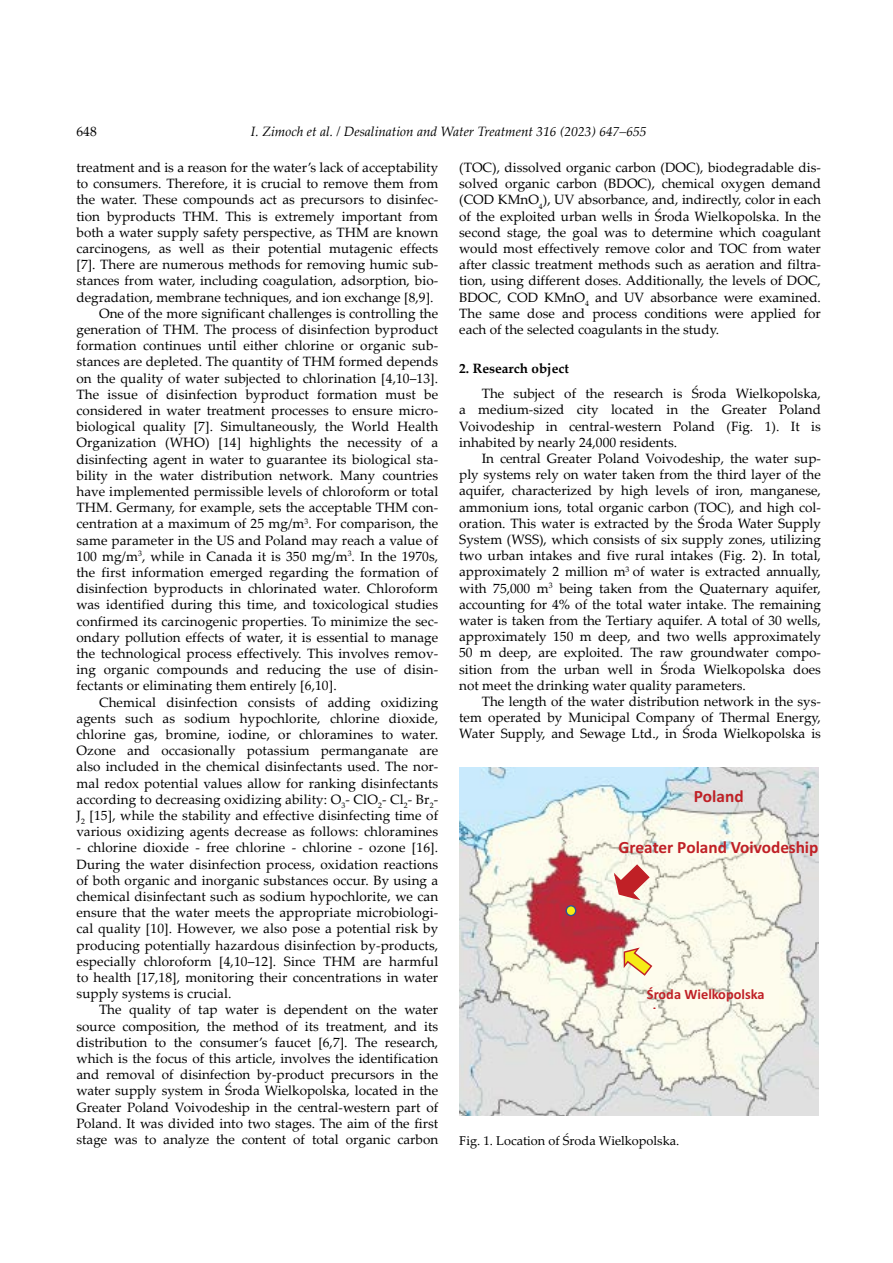
<style>
.page{position:relative;width:893px;height:1263px;background:#fff}
.page>*{position:absolute;margin:0;border:0;box-sizing:border-box;transform-origin:0 0}
.t1{font:700 17.25px "Calibri";color:#c02026}
.t2{font:700 14.4px/18.9px "Calibri";color:#c02026}
.t3{font:13.5px/16.2px "Palatino Linotype";letter-spacing:.005em;color:#000;text-align:justify}
.t4{font:italic 13.5px "Palatino Linotype";color:#000}
.t5{font:700 13.5px "Palatino Linotype";color:#000}
.t6{font:12.75px "Palatino Linotype";color:#000}
</style>
<div class="page">
<img style="left:460px;top:767px;width:358px;height:349px">
<svg style="left:614px;top:864px;width:36px;height:36px"></svg>
<svg style="left:565px;top:905px;width:11px;height:11px"></svg>
<svg style="left:624px;top:947px;width:28px;height:29px"></svg>
<p class="t3" style="left:77px;top:123px;width:22px">648</p>
<p class="t4" style="left:251px;top:122px;width:397px">I. Zimoch et al. / Desalination and Water Treatment 316 (2023) 647–655</p>
<p class="t3" style="left:76px;top:159px;width:363px">treatment and is a reason for the water’s lack of acceptability</p>
<p class="t3" style="left:76px;top:175px;width:363px">to consumers. Therefore, it is crucial to remove them from</p>
<p class="t3" style="left:76px;top:191px;width:363px">the water. These compounds act as precursors to disinfec-</p>
<p class="t3" style="left:76px;top:207px;width:363px">tion byproducts THM. This is extremely important from</p>
<p class="t3" style="left:76px;top:223px;width:363px">both a water supply safety perspective, as THM are known</p>
<p class="t3" style="left:76px;top:240px;width:363px">carcinogens, as well as their potential mutagenic effects</p>
<p class="t3" style="left:76px;top:256px;width:363px">[7]. There are numerous methods for removing humic sub-</p>
<p class="t3" style="left:76px;top:272px;width:363px">stances from water, including coagulation, adsorption, bio-</p>
<p class="t3" style="left:76px;top:288px;width:359px">degradation, membrane techniques, and ion exchange [8,9].</p>
<p class="t3" style="left:99px;top:304px;width:341px">One of the more significant challenges is controlling the</p>
<p class="t3" style="left:76px;top:321px;width:363px">generation of THM. The process of disinfection byproduct</p>
<p class="t3" style="left:76px;top:337px;width:363px">formation continues until either chlorine or organic sub-</p>
<p class="t3" style="left:76px;top:353px;width:363px">stances are depleted. The quantity of THM formed depends</p>
<p class="t3" style="left:76px;top:369px;width:363px">on the quality of water subjected to chlorination [4,10–13].</p>
<p class="t3" style="left:76px;top:385px;width:363px">The issue of disinfection byproduct formation must be</p>
<p class="t3" style="left:76px;top:402px;width:363px">considered in water treatment processes to ensure micro-</p>
<p class="t3" style="left:76px;top:418px;width:363px">biological quality [7]. Simultaneously, the World Health</p>
<p class="t3" style="left:76px;top:434px;width:363px">Organization (WHO) [14] highlights the necessity of a</p>
<p class="t3" style="left:76px;top:450px;width:363px">disinfecting agent in water to guarantee its biological sta-</p>
<p class="t3" style="left:76px;top:466px;width:363px">bility in the water distribution network. Many countries</p>
<p class="t3" style="left:76px;top:483px;width:363px">have implemented permissible levels of chloroform or total</p>
<p class="t3" style="left:76px;top:499px;width:363px">THM. Germany, for example, sets the acceptable THM con-</p>
<p class="t3" style="left:76px;top:515px;width:363px">centration at a maximum of 25 mg/m<sup>3</sup>. For comparison, the</p>
<p class="t3" style="left:76px;top:531px;width:363px">same parameter in the US and Poland may reach a value of</p>
<p class="t3" style="left:76px;top:547px;width:363px">100 mg/m<sup>3</sup>, while in Canada it is 350 mg/m<sup>3</sup>. In the 1970s,</p>
<p class="t3" style="left:76px;top:564px;width:363px">the first information emerged regarding the formation of</p>
<p class="t3" style="left:76px;top:580px;width:363px">disinfection byproducts in chlorinated water. Chloroform</p>
<p class="t3" style="left:76px;top:596px;width:363px">was identified during this time, and toxicological studies</p>
<p class="t3" style="left:76px;top:612px;width:363px">confirmed its carcinogenic properties. To minimize the sec-</p>
<p class="t3" style="left:76px;top:628px;width:363px">ondary pollution effects of water, it is essential to manage</p>
<p class="t3" style="left:76px;top:645px;width:363px">the technological process effectively. This involves remov-</p>
<p class="t3" style="left:76px;top:661px;width:363px">ing organic compounds and reducing the use of disin-</p>
<p class="t3" style="left:76px;top:677px;width:262px">fectants or eliminating them entirely [6,10].</p>
<p class="t3" style="left:99px;top:693px;width:341px">Chemical disinfection consists of adding oxidizing</p>
<p class="t3" style="left:76px;top:709px;width:363px">agents such as sodium hypochlorite, chlorine dioxide,</p>
<p class="t3" style="left:76px;top:726px;width:363px">chlorine gas, bromine, iodine, or chloramines to water.</p>
<p class="t3" style="left:76px;top:742px;width:363px">Ozone and occasionally potassium permanganate are</p>
<p class="t3" style="left:76px;top:758px;width:363px">also included in the chemical disinfectants used. The nor-</p>
<p class="t3" style="left:76px;top:774px;width:363px">mal redox potential values allow for ranking disinfectants</p>
<p class="t3" style="left:76px;top:790px;width:363px">according to decreasing oxidizing ability: O<sub>3</sub>- ClO<sub>2</sub>- Cl<sub>2</sub>- Br<sub>2</sub>-</p>
<p class="t3" style="left:77px;top:807px;width:363px">J<sub>2</sub> [15], while the stability and effective disinfecting time of</p>
<p class="t3" style="left:77px;top:823px;width:363px">various oxidizing agents decrease as follows: chloramines</p>
<p class="t3" style="left:77px;top:839px;width:363px">- chlorine dioxide - free chlorine - chlorine - ozone [16].<br>During the water disinfection process, oxidation reactions of both organic and inorganic substances occur. By using a chemical disinfectant such as sodium hypochlorite, we can ensure that the water meets the appropriate microbiologi&shy;cal quality [10]. However, we also pose a potential risk by producing potentially hazardous disinfection by-products, especially chloroform [4,10–12]. Since THM are harmful to health [17,18], monitoring their concentrations in water supply systems is crucial.</p>
<p class="t3" style="left:77px;top:1001px;width:363px;text-indent:23px">The quality of tap water is dependent on the water source composition, the method of its treatment, and its distribution to the consumer’s faucet [6,7]. The research, which is the focus of this article, involves the identification and removal of disinfection by-product precursors in the water supply system in Środa Wielkopolska, located in the Greater Poland Voivodeship in the central-western part of Poland. It was divided into two stages. The aim of the first stage was to analyze the content of total organic carbon</p>
<p class="t3" style="left:459px;top:159px;width:363px">(TOC), dissolved organic carbon (DOC), biodegradable dis&shy;solved organic carbon (BDOC), chemical oxygen demand (COD KMnO<sub>4</sub>), UV absorbance, and, indirectly, color in each of the exploited urban wells in Środa Wielkopolska. In the second stage, the goal was to determine which coagulant would most effectively remove color and TOC from water after classic treatment methods such as aeration and filtra&shy;tion, using different doses. Additionally, the levels of DOC, BDOC, COD KMnO<sub>4</sub> and UV absorbance were examined.<br>The same dose and process conditions were applied for each of the selected coagulants in the study.</p>
<p class="t5" style="left:459px;top:359px;width:111px">2. Research object</p>
<p class="t3" style="left:459px;top:385px;width:363px;text-indent:23px">The subject of the research is Środa Wielkopolska, a medium-sized city located in the Greater Poland Voivodeship in central-western Poland (Fig. 1). It is inhabited by nearly 24,000 residents.</p>
<p class="t3" style="left:459px;top:450px;width:363px;text-indent:23px">In central Greater Poland Voivodeship, the water sup&shy;ply systems rely on water taken from the third layer of the aquifer, characterized by high levels of iron, manganese, ammonium ions, total organic carbon (TOC), and high col&shy;oration. This water is extracted by the Środa Water Supply System (WSS), which consists of six supply zones, utilizing two urban intakes and five rural intakes (Fig. 2). In total, approximately 2 million m<sup>3</sup> of water is extracted annually, with 75,000 m<sup>3</sup> being taken from the Quaternary aquifer, accounting for 4% of the total water intake. The remaining water is taken from the Tertiary aquifer. A total of 30 wells, approximately 150 m deep, and two wells approximately 50 m deep, are exploited. The raw groundwater compo&shy;sition from the urban well in Środa Wielkopolska does not meet the drinking water quality parameters.</p>
<p class="t3" style="left:459px;top:693px;width:363px;text-indent:23px">The length of the water distribution network in the sys&shy;tem operated by Municipal Company of Thermal Energy, Water Supply, and Sewage Ltd., in Środa Wielkopolska is</p>
<p class="t1" style="left:694px;top:784px;width:51px">Poland</p>
<p class="t1" style="left:619px;top:835px;width:201px">Greater Poland Voivodeship</p>
<p class="t2" style="left:653px;top:984px;width:113px;text-indent:-6px">Środa Wielkopolska i</p>
<p class="t6" style="left:459px;top:1131px;width:222px">Fig. 1. Location of Środa Wielkopolska.</p>
</div>
